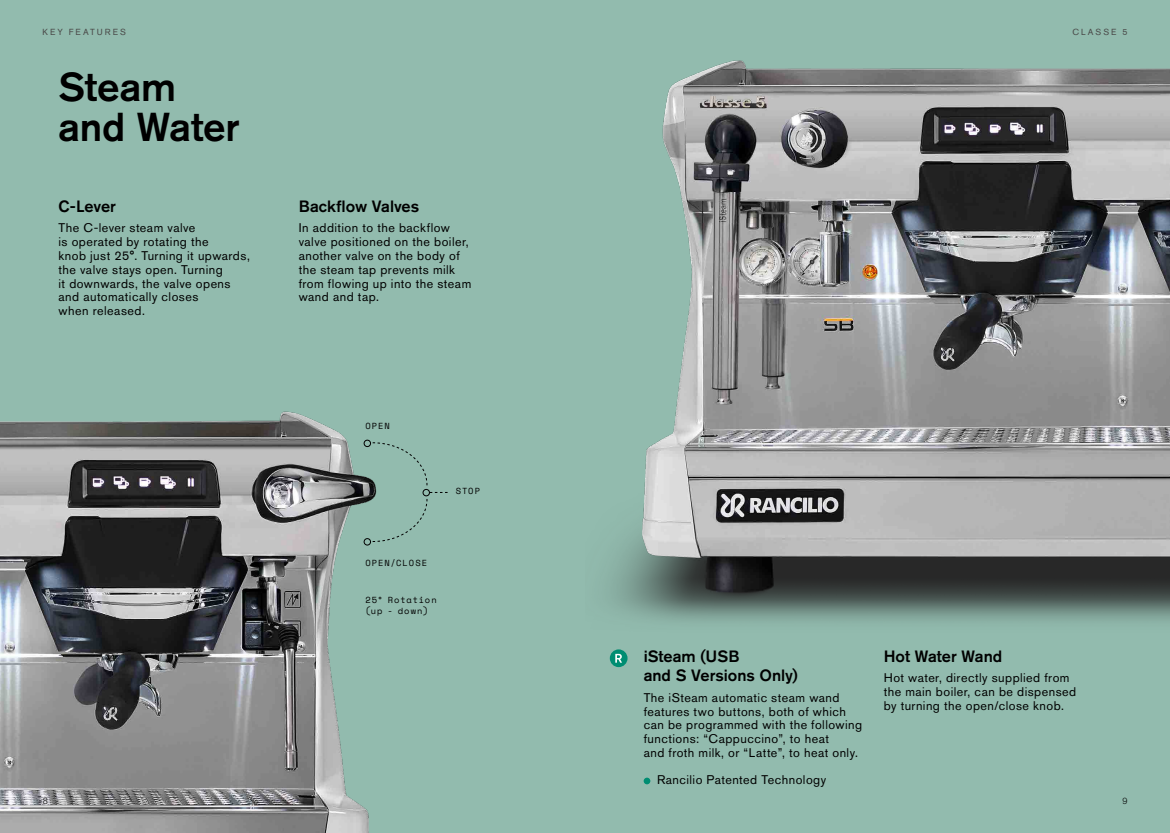
<style>
.page{position:relative;width:1170px;height:833px;background:#fff}
.page>*{position:absolute;margin:0;border:0;box-sizing:border-box;transform-origin:0 0}
.t1{font:500 40px/40px "Akzidenz Grotesk BQ";letter-spacing:-.01em;color:#000}
.t2{font:500 16.25px/19.5px "Akzidenz Grotesk BQ";letter-spacing:-.005em;color:#000}
.t3{font:12.5px/13.8px "Akzidenz Grotesk BQ";letter-spacing:.035em;color:#000}
.t4{font:8.75px/10.5px "Space Mono";letter-spacing:.115em;color:#000}
.t5{font:8.75px "Akzidenz Grotesk BQ";letter-spacing:.23em;color:#4a4a49}
.t6{font:300 8.75px "Akzidenz Grotesk BQ";color:#000}
</style>
<div class="page">
<div style="left:0;top:0;width:585px;height:833px;background:#92bbae"></div>
<img style="left:0;top:411px;width:448px;height:422px">
<img style="left:585px;top:0;width:584px;height:833px">
<div style="left:422px;top:489px;width:8px;height:7px;border:1px solid #000;border-radius:50%"></div>
<svg style="left:372px;top:442px;width:55px;height:44px"></svg>
<svg style="left:372px;top:492px;width:75px;height:50px"></svg>
<div style="left:364px;top:538px;width:7px;height:7px;border:1px solid #000;border-radius:50%"></div>
<div style="left:364px;top:440px;width:7px;height:7px;border:1px solid #000;border-radius:50%"></div>
<svg style="left:609px;top:649px;width:18px;height:18px"></svg>
<svg style="left:615px;top:654px;width:7px;height:8px"></svg>
<div style="left:643px;top:777px;width:7px;height:7px;background:#008d72;border-radius:50%"></div>
<p class="t5" style="left:43px;top:27px;width:85px">KEY FEATURES</p>
<p class="t5" style="left:1072px;top:26px;width:57px">CLASSE 5</p>
<h1 class="t1" style="left:58px;top:66px;width:183px">Steam and Water</h1>
<h2 class="t2" style="left:58px;top:196px;width:59px">C-Lever</h2>
<p class="t3" style="left:58px;top:221px;width:193px">The C-lever steam valve<br>is operated by rotating the<br>knob just 25°. Turning it upwards, the valve stays open. Turning<br>it downwards, the valve opens and automatically closes<br>when released.</p>
<h2 class="t2" style="left:299px;top:196px;width:122px">Backflow Valves</h2>
<p class="t3" style="left:299px;top:221px;width:174px">In addition to the backflow valve positioned on the boiler, another valve on the body of the steam tap prevents milk from flowing up into the steam wand and tap.</p>
<p class="t4" style="left:365px;top:420px;width:26px">OPEN</p>
<p class="t4" style="left:455px;top:485px;width:26px">STOP</p>
<p class="t4" style="left:365px;top:557px;width:63px">OPEN/CLOSE</p>
<p class="t4" style="left:365px;top:594px;width:73px">25° Rotation (up - down)</p>
<h2 class="t2" style="left:643px;top:646px;width:156px">iSteam (USB<br>and S Versions Only)</h2>
<p class="t3" style="left:643px;top:690px;width:220px">The iSteam automatic steam wand features two buttons, both of which can be programmed with the following functions: “Cappuccino”, to heat<br>and froth milk, or “Latte”, to heat only.</p>
<h2 class="t2" style="left:883px;top:646px;width:120px">Hot Water Wand</h2>
<p class="t3" style="left:883px;top:671px;width:194px">Hot water, directly supplied from the main boiler, can be dispensed by turning the open/close knob.</p>
<p class="t3" style="left:657px;top:772px;width:171px">Rancilio Patented Technology</p>
<p class="t6" style="left:43px;top:796px;width:7px">8</p>
<p class="t6" style="left:1122px;top:796px;width:7px">9</p>
</div>
